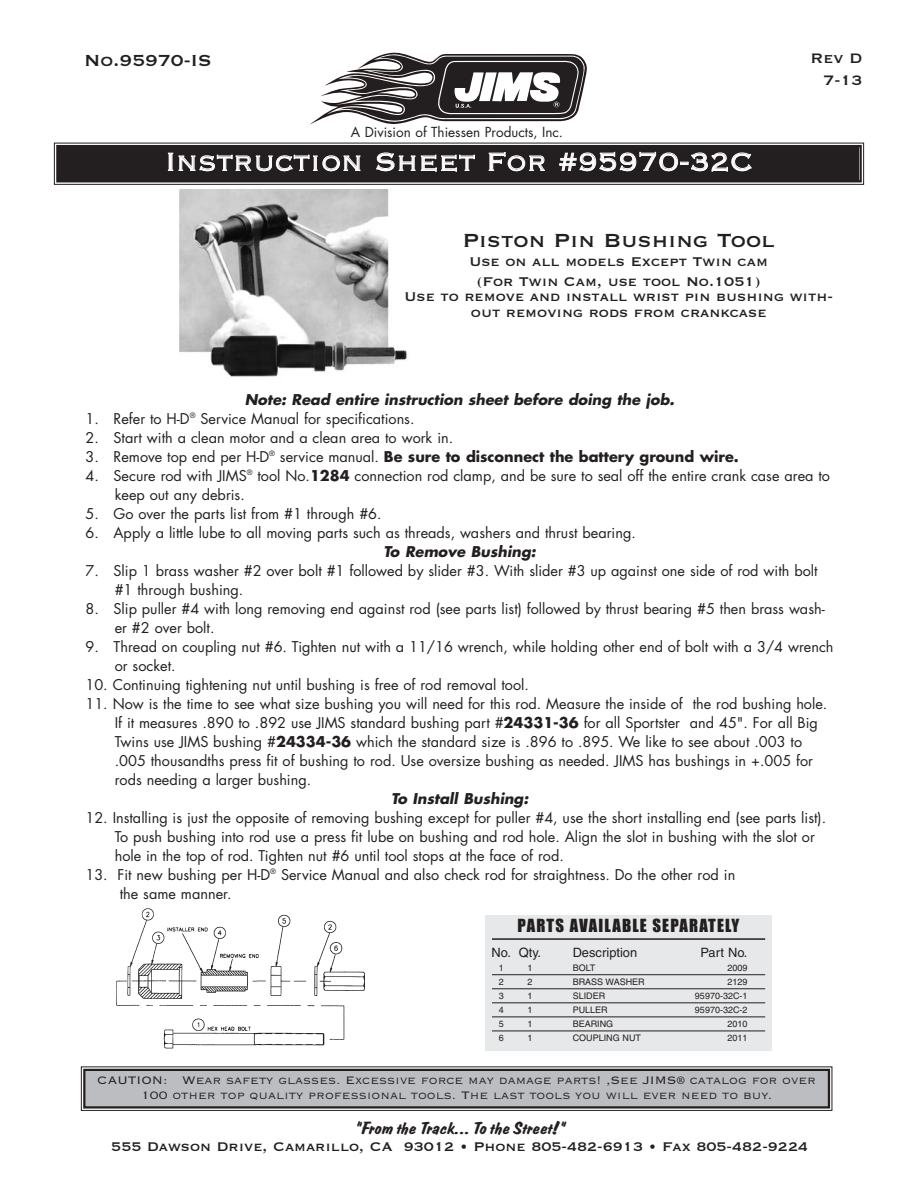
<style>
.page{position:relative;width:918px;height:1188px;background:#fff}
.page>*{position:absolute;margin:0;border:0;box-sizing:border-box;transform-origin:0 0}
.t1{font:33px "Copperplate Thirty Two BC";letter-spacing:.005em;color:#fff}
.t2{font:24.9px "Copperplate Thirty One BC";color:#231f20}
.t3{font:21px "Copperplate Thirty One BC";color:#231f20}
.t4{font:18px "Carpens";color:#231f20}
.t5{font:18px/21.6px "Copperplate Thirty One BC";color:#231f20;text-align:right}
.t6{font:16.8px "Impact";letter-spacing:.07em;color:#231f20}
.t7{font:16.5px/19.4px "Copperplate Thirty One BC";color:#231f20;text-align:center}
.t8{font:14.4px/19px "Futura";color:#231f20}
.t9{font:italic 700 14.4px "Futura";color:#231f20}
.t10{font:700 14.4px "Futura";color:#231f20}
.t11{font:14.25px/14.9px "Copperplate Thirty Two BC";color:#231f20;text-align:center}
.t12{font:13.5px "Futura";color:#231f20}
.t13{font:12.9px "Helvetica";color:#231f20}
.t14{font:9px "Helvetica";color:#231f20}
.s1{font-weight:400}
.s2{font-weight:700}
</style>
<div class="page">
<div style="left:58px;top:147px;width:802px;height:33px;background:#231f20"></div>
<div style="left:54px;top:143px;width:810px;height:42px;border:1px solid #231f20"></div>
<div style="left:56px;top:145px;width:806px;height:37px;border:2px solid #231f20"></div>
<img style="left:180px;top:189px;width:227px;height:188px">
<svg style="left:310px;top:52px;width:277px;height:73px"></svg>
<img style="left:116px;top:908px;width:249px;height:141px">
<div style="left:485px;top:915px;width:287px;height:135px;background:#e7e8e9"></div>
<hr style="left:492px;top:938px;width:273px;height:2px;background:#231f20">
<hr style="left:492px;top:974px;width:273px;height:1px;background:#231f20">
<hr style="left:492px;top:988px;width:273px;height:1px;background:#231f20">
<hr style="left:492px;top:1002px;width:273px;height:1px;background:#231f20">
<hr style="left:492px;top:1017px;width:273px;height:1px;background:#231f20">
<hr style="left:492px;top:1031px;width:273px;height:1px;background:#231f20">
<div style="left:84px;top:1070px;width:745px;height:37px;background:#bcbdc0"></div>
<div style="left:81px;top:1067px;width:751px;height:43px;border:3px solid #fff"></div>
<div style="left:81px;top:1066px;width:751px;height:45px;border:1px solid #231f20"></div>
<div style="left:83px;top:1069px;width:747px;height:40px;border:2px solid #231f20"></div>
<h3 class="t3" style="left:84px;top:47px;width:129px">No.95970-IS</h3>
<p class="t12" style="left:351px;top:126px;width:214px">A Division of Thiessen Products, Inc.</p>
<h1 class="t1" style="left:165px;top:140px;width:590px">Instruction Sheet For #95970-32C</h1>
<p class="t5" style="left:810px;top:46px;width:54px">Rev D<br>7-13</p>
<h2 class="t2" style="left:462px;top:224px;width:314px">Piston Pin Bushing Tool</h2>
<p class="t7" style="left:469px;top:251px;width:300px">Use on all models Except Twin cam (For Twin Cam, use tool No.1051)</p>
<p class="t7" style="left:405px;top:288px;width:430px;line-height:15.5px">Use to remove and install wrist pin bushing with&shy;out removing rods from crankcase</p>
<p class="t9" style="left:245px;top:393px;width:431px">Note: Read entire instruction sheet before doing the job.</p>
<p class="t8" style="left:85px;top:410px;width:331px">1. Refer to H-D<sup>®</sup> Service Manual for specifications.</p>
<p class="t8" style="left:85px;top:429px;width:369px">2. Start with a clean motor and a clean area to work in.</p>
<p class="t10" style="left:85px;top:450px;width:655px"><span class="s1">3. Remove top end per H-D</span><sup>®</sup> <span class="s1">service manual.</span> Be sure to disconnect the battery ground wire.</p>
<p class="t8" style="left:115px;top:467px;width:717px;text-indent:-29px">4. Secure rod with JIMS<sup>®</sup> tool No.<span class="s2">1284</span> connection rod clamp, and be sure to seal off the entire crank case area to keep out any debris.</p>
<p class="t8" style="left:85px;top:505px;width:298px">5. Go over the parts list from #1 through #6.</p>
<p class="t8" style="left:85px;top:524px;width:552px">6. Apply a little lube to all moving parts such as threads, washers and thrust bearing.</p>
<p class="t9" style="left:384px;top:545px;width:154px">To Remove Bushing:</p>
<p class="t8" style="left:115px;top:562px;width:704px;text-indent:-29px">7. Slip 1 brass washer #2 over bolt #1 followed by slider #3. With slider #3 up against one side of rod with bolt #1 through bushing.</p>
<p class="t8" style="left:115px;top:600px;width:712px;text-indent:-29px">8. Slip puller #4 with long removing end against rod (see parts list) followed by thrust bearing #5 then brass wash&shy;er #2 over bolt.</p>
<p class="t8" style="left:115px;top:638px;width:720px;text-indent:-29px">9. Thread on coupling nut #6. Tighten nut with a 11/16 wrench, while holding other end of bolt with a 3/4 wrench or socket.</p>
<p class="t8" style="left:85px;top:676px;width:445px">10. Continuing tightening nut until bushing is free of rod removal tool.</p>
<p class="t8" style="left:115px;top:695px;width:714px;text-indent:-29px">11. Now is the time to see what size bushing you will need for this rod. Measure the inside of the rod bushing hole.<br>If it measures .890 to .892 use JIMS standard bushing part #<span class="s2">24331-36</span> for all Sportster and 45". For all Big Twins use JIMS bushing #<span class="s2">24334-36</span> which the standard size is .896 to .895. We like to see about .003 to .005 thousandths press fit of bushing to rod. Use oversize bushing as needed. JIMS has bushings in +.005 for rods needing a larger bushing.</p>
<p class="t9" style="left:391px;top:792px;width:139px">To Install Bushing:</p>
<p class="t8" style="left:115px;top:809px;width:713px;text-indent:-29px">12. Installing is just the opposite of removing bushing except for puller #4, use the short installing end (see parts list).<br>To push bushing into rod use a press fit lube on bushing and rod hole. Align the slot in bushing with the slot or hole in the top of rod. Tighten nut #6 until tool stops at the face of rod.</p>
<p class="t8" style="left:120px;top:866px;width:617px;text-indent:-34px">13. Fit new bushing per H-D<sup>®</sup> Service Manual and also check rod for straightness. Do the other rod in the same manner.</p>
<p class="t6" style="left:518px;top:916px;width:223px">PARTS AVAILABLE SEPARATELY</p>
<p class="t13" style="left:492px;top:947px;width:51px">No. Qty.</p>
<p class="t13" style="left:573px;top:947px;width:66px">Description</p>
<p class="t13" style="left:701px;top:947px;width:49px">Part No.</p>
<p class="t14" style="left:499px;top:965px;width:7px">1</p>
<p class="t14" style="left:528px;top:965px;width:7px">1</p>
<p class="t14" style="left:573px;top:965px;width:24px">BOLT</p>
<p class="t14" style="left:728px;top:965px;width:22px">2009</p>
<p class="t14" style="left:499px;top:979px;width:7px">2</p>
<p class="t14" style="left:528px;top:979px;width:7px">2</p>
<p class="t14" style="left:573px;top:979px;width:74px">BRASS WASHER</p>
<p class="t14" style="left:728px;top:979px;width:22px">2129</p>
<p class="t14" style="left:499px;top:993px;width:7px">3</p>
<p class="t14" style="left:528px;top:993px;width:7px">1</p>
<p class="t14" style="left:573px;top:993px;width:34px">SLIDER</p>
<p class="t14" style="left:695px;top:993px;width:54px">95970-32C-1</p>
<p class="t14" style="left:499px;top:1007px;width:7px">4</p>
<p class="t14" style="left:528px;top:1007px;width:7px">1</p>
<p class="t14" style="left:573px;top:1007px;width:37px">PULLER</p>
<p class="t14" style="left:695px;top:1007px;width:54px">95970-32C-2</p>
<p class="t14" style="left:499px;top:1021px;width:7px">5</p>
<p class="t14" style="left:528px;top:1021px;width:7px">1</p>
<p class="t14" style="left:573px;top:1021px;width:42px">BEARING</p>
<p class="t14" style="left:728px;top:1021px;width:22px">2010</p>
<p class="t14" style="left:499px;top:1035px;width:7px">6</p>
<p class="t14" style="left:528px;top:1035px;width:7px">1</p>
<p class="t14" style="left:573px;top:1035px;width:70px">COUPLING NUT</p>
<p class="t14" style="left:728px;top:1035px;width:22px">2011</p>
<p class="t11" style="left:97px;top:1072px;width:720px">CAUTION: Wear safety glasses. Excessive force may damage parts! ,See JIMS® catalog for over<br>100 other top quality professional tools. The last tools you will ever need to buy.</p>
<p class="t4" style="left:355px;top:1122px;width:212px">“From the Track... To the Street!”</p>
<p class="t7" style="left:111px;top:1135px;width:698px">555 Dawson Drive, Camarillo, CA 93012 • Phone 805-482-6913 • Fax 805-482-9224</p>
</div>
